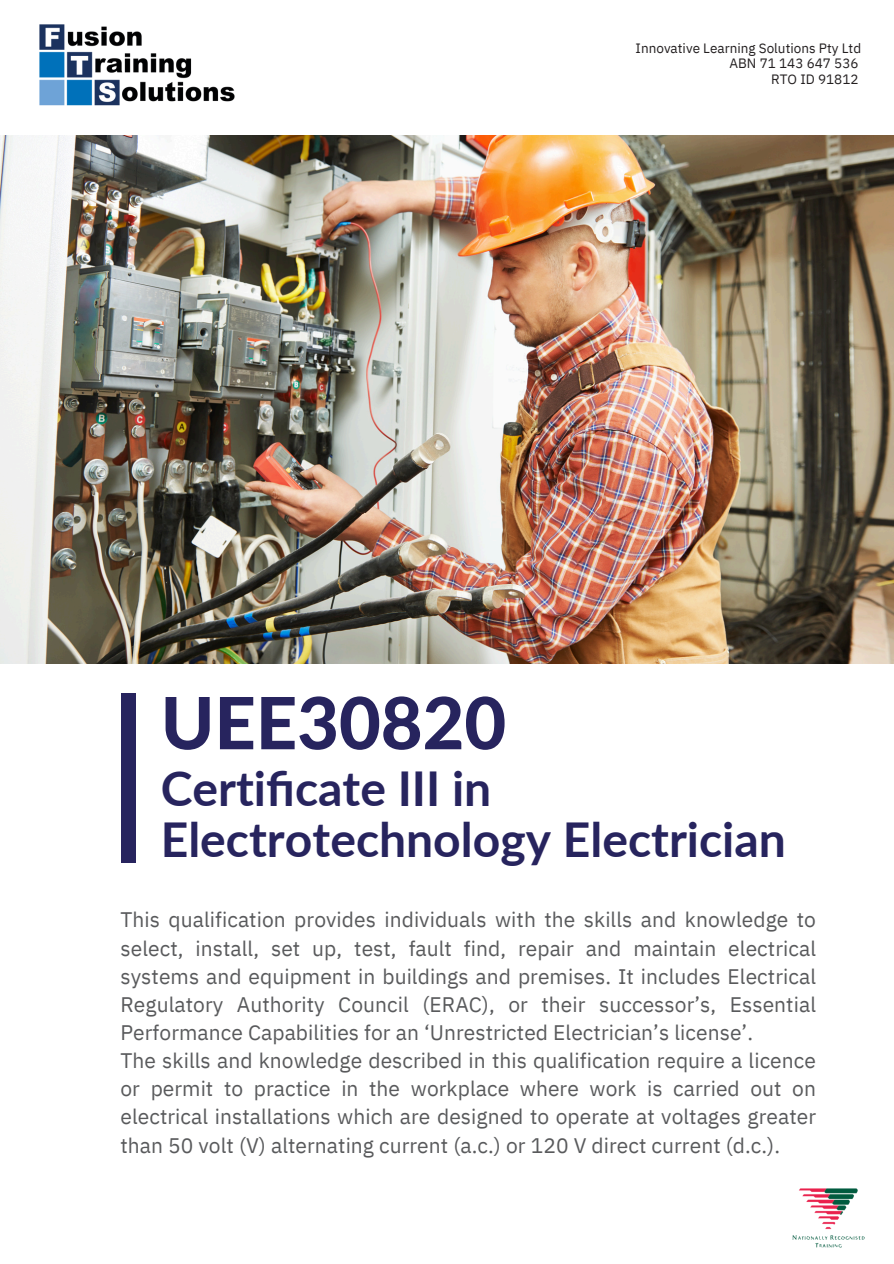
<style>
.page{position:relative;width:894px;height:1264px;background:#fff}
.page>*{position:absolute;margin:0;border:0;box-sizing:border-box;transform-origin:0 0}
.t1{font:800 72px "Lato";color:#27245e}
.t2{font:700 48px/50.7px "Lato";color:#27245e}
.t3{font:21px/28.2px "IBM Plex Sans";letter-spacing:.005em;color:#595a5c}
.t4{font:13.5px/15.8px "IBM Plex Sans";color:#231f20;text-align:right}
</style>
<div class="page">
<div style="left:121px;top:693px;width:14px;height:169px;background:#27245e"></div>
<img style="left:0;top:135px;width:893px;height:528px">
<img style="left:39px;top:24px;width:196px;height:82px">
<img style="left:792px;top:1188px;width:73px;height:60px">
<h2 class="t4" style="left:635px;top:40px;width:227px">Innovative Learning Solutions Pty Ltd<br>ABN 71 143 647 536</h2>
<h3 class="t4" style="left:771px;top:71px;width:89px">RTO ID 91812</h3>
<p class="t1" style="left:161px;top:678px;width:347px">UEE30820</p>
<h1 class="t2" style="left:161px;top:762px;width:626px">Certificate III in<br>Electrotechnology Electrician</h1>
<p class="t3" style="left:120px;top:905px;width:697px">This qualification provides individuals with the skills and knowledge to select, install, set up, test, fault find, repair and maintain electrical systems and equipment in buildings and premises. It includes Electrical Regulatory Authority Council (ERAC), or their successor’s, Essential Performance Capabilities for an ‘Unrestricted Electrician’s license’.<br>The skills and knowledge described in this qualification require a licence or permit to practice in the workplace where work is carried out on electrical installations which are designed to operate at voltages greater than 50 volt (V) alternating current (a.c.) or 120 V direct current (d.c.).</p>
</div>
